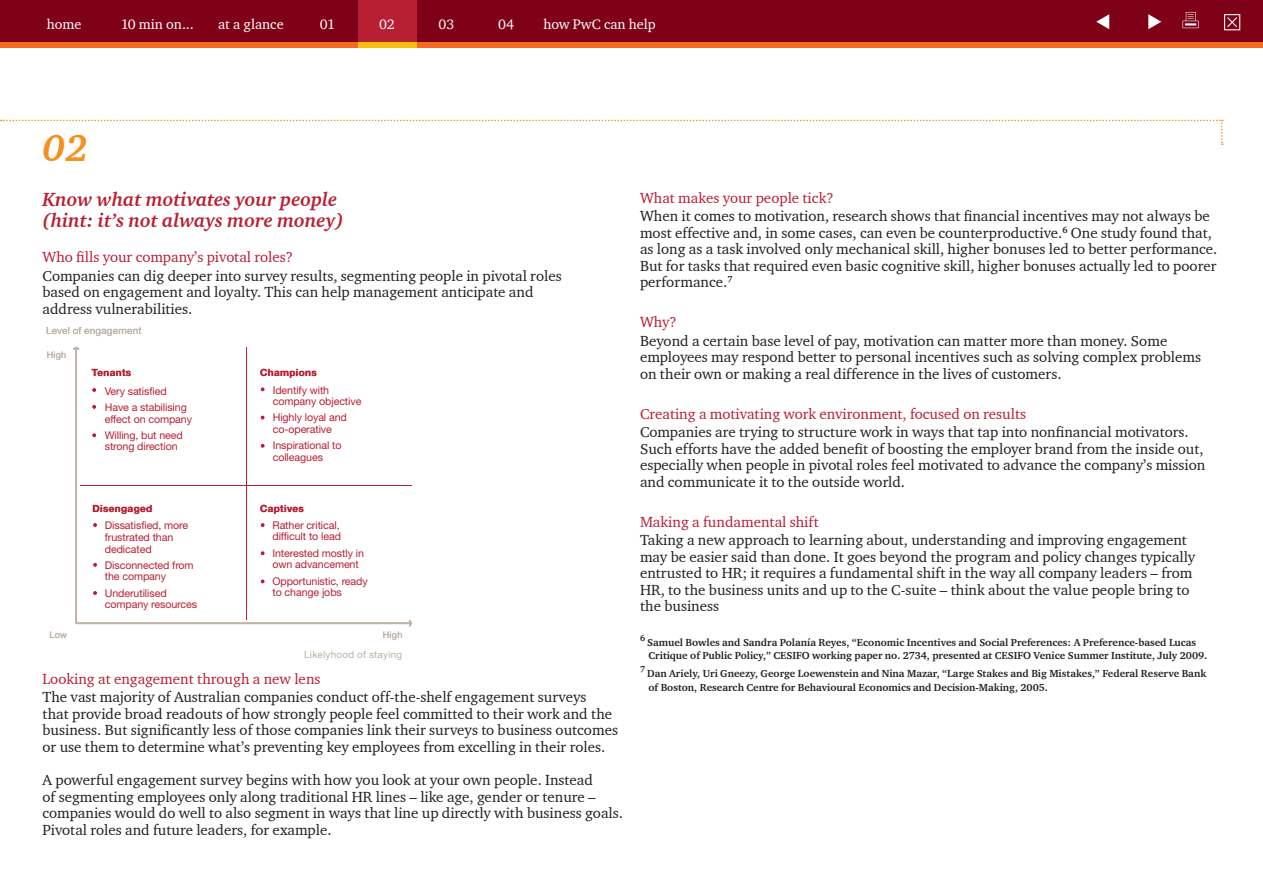
<style>
.page{position:relative;width:1263px;height:893px;background:#fff}
.page>*{position:absolute;margin:0;border:0;box-sizing:border-box;transform-origin:0 0}
.t1{font:italic 700 39px "Charter ITC";color:#f68f1e}
.t2{font:italic 700 19.5px/21px "Charter ITC";color:#b91f33}
.t3{font:15px/16.5px "Charter ITC";color:#231f20}
.t4{font:15px "Charter ITC";color:#b91f33}
.t5{font:14.25px "Charter ITC";color:#fff}
.t6{font:10.65px/11.6px "Helvetica Neue";letter-spacing:-.01em;color:#b91f33}
.t7{font:700 10.5px/13.5px "Charter ITC";color:#231f20}
.t8{font:9.9px "Helvetica Neue";letter-spacing:.02em;color:#bbb1a5}
.t9{font:700 9.9px "Helvetica Neue";letter-spacing:.035em;color:#b91f33}
.t10{font:9.15px "Helvetica Neue";letter-spacing:.025em;color:#bbb1a5}
.t11{font:700 8.7px "Charter ITC";color:#231f20}
</style>
<div class="page">
<svg style="left:1px;top:120px;width:1222px;height:25px"></svg>
<svg style="left:75px;top:348px;width:334px;height:276px"></svg>
<svg style="left:409px;top:620px;width:3px;height:6px"></svg>
<svg style="left:73px;top:347px;width:6px;height:3px"></svg>
<svg style="left:92px;top:388px;width:4px;height:4px"></svg>
<svg style="left:92px;top:405px;width:4px;height:4px"></svg>
<svg style="left:92px;top:433px;width:4px;height:4px"></svg>
<svg style="left:261px;top:444px;width:3px;height:4px"></svg>
<svg style="left:93px;top:523px;width:4px;height:4px"></svg>
<svg style="left:93px;top:563px;width:4px;height:4px"></svg>
<svg style="left:93px;top:591px;width:4px;height:4px"></svg>
<svg style="left:261px;top:523px;width:3px;height:4px"></svg>
<svg style="left:261px;top:551px;width:3px;height:4px"></svg>
<hr style="left:246px;top:347px;width:1px;height:273px;background:#b91f33">
<hr style="left:80px;top:485px;width:332px;height:1px;background:#b91f33">
<div style="left:0;top:0;width:1263px;height:43px;background:#7f0118"></div>
<div style="left:0;top:43px;width:1263px;height:5px;background:#f36c21"></div>
<div style="left:358px;top:0;width:59px;height:43px;background:#b91f33"></div>
<div style="left:358px;top:43px;width:59px;height:5px;background:#fdbe12"></div>
<svg style="left:1096px;top:12px;width:144px;height:18px"></svg>
<p class="t5" style="left:47px;top:15px;width:36px">home</p>
<p class="t5" style="left:121px;top:15px;width:75px">10 min on...</p>
<p class="t5" style="left:218px;top:15px;width:67px">at a glance</p>
<p class="t5" style="left:320px;top:15px;width:17px">01</p>
<p class="t5" style="left:379px;top:15px;width:17px">02</p>
<p class="t5" style="left:439px;top:15px;width:17px">03</p>
<p class="t5" style="left:498px;top:15px;width:17px">04</p>
<p class="t5" style="left:543px;top:15px;width:114px">how PwC can help</p>
<h1 class="t1" style="left:43px;top:123px;width:47px">02</h1>
<h2 class="t2" style="left:43px;top:188px;width:303px">Know what motivates your people (hint: it’s not always more money)</h2>
<p class="t4" style="left:43px;top:248px;width:252px">Who fills your company’s pivotal roles?</p>
<p class="t3" style="left:43px;top:267px;width:521px">Companies can dig deeper into survey results, segmenting people in pivotal roles based on engagement and loyalty. This can help management anticipate and address vulnerabilities.</p>
<p class="t8" style="left:46px;top:325px;width:97px">Level of engagement</p>
<p class="t9" style="left:92px;top:367px;width:41px">Tenants</p>
<p class="t9" style="left:260px;top:367px;width:58px">Champions</p>
<p class="t10" style="left:47px;top:349px;width:21px">High</p>
<p class="t6" style="left:105px;top:382px;width:84px;line-height:16.5px">Very satisfied<br>Have a stabilising</p>
<p class="t6" style="left:105px;top:410px;width:89px;line-height:16.5px">effect on company<br>Willing, but need</p>
<p class="t6" style="left:105px;top:441px;width:74px">strong direction</p>
<p class="t6" style="left:273px;top:384px;width:90px">Identify with company objective</p>
<p class="t6" style="left:273px;top:412px;width:76px">Highly loyal and co-operative</p>
<p class="t6" style="left:273px;top:440px;width:70px">Inspirational to colleagues</p>
<p class="t9" style="left:93px;top:502px;width:61px">Disengaged</p>
<p class="t9" style="left:260px;top:502px;width:45px">Captives</p>
<p class="t10" style="left:49px;top:629px;width:19px">Low</p>
<p class="t6" style="left:105px;top:520px;width:85px">Dissatisfied, more frustrated than dedicated</p>
<p class="t6" style="left:105px;top:559px;width:90px">Disconnected from the company</p>
<p class="t6" style="left:105px;top:587px;width:94px">Underutilised company resources</p>
<p class="t6" style="left:272px;top:519px;width:70px">Rather critical, difficult to lead</p>
<p class="t6" style="left:272px;top:547px;width:93px">Interested mostly in own advancement</p>
<p class="t6" style="left:272px;top:575px;width:97px">Opportunistic, ready to change jobs</p>
<p class="t10" style="left:383px;top:629px;width:21px">High</p>
<p class="t8" style="left:304px;top:648px;width:100px">Likelyhood of staying</p>
<p class="t4" style="left:43px;top:669px;width:279px">Looking at engagement through a new lens</p>
<p class="t3" style="left:43px;top:689px;width:577px">The vast majority of Australian companies conduct off-the-shelf engagement surveys<br>that provide broad readouts of how strongly people feel committed to their work and the business. But significantly less of those companies link their surveys to business outcomes or use them to determine what’s preventing key employees from excelling in their roles.</p>
<p class="t3" style="left:43px;top:772px;width:582px">A powerful engagement survey begins with how you look at your own people. Instead<br>of segmenting employees only along traditional HR lines – like age, gender or tenure – companies would do well to also segment in ways that line up directly with business goals.<br>Pivotal roles and future leaders, for example.</p>
<p class="t4" style="left:640px;top:188px;width:195px">What makes your people tick?</p>
<p class="t3" style="left:640px;top:208px;width:579px">When it comes to motivation, research shows that financial incentives may not always be most effective and, in some cases, can even be counterproductive.<sup>6</sup> One study found that, as long as a task involved only mechanical skill, higher bonuses led to better performance.<br>But for tasks that required even basic cognitive skill, higher bonuses actually led to poorer performance.<sup>7</sup></p>
<p class="t4" style="left:640px;top:313px;width:38px">Why?</p>
<p class="t3" style="left:640px;top:332px;width:562px">Beyond a certain base level of pay, motivation can matter more than money. Some employees may respond better to personal incentives such as solving complex problems on their own or making a real difference in the lives of customers.</p>
<p class="t4" style="left:640px;top:404px;width:388px">Creating a motivating work environment, focused on results</p>
<p class="t3" style="left:640px;top:424px;width:567px">Companies are trying to structure work in ways that tap into nonfinancial motivators.<br>Such efforts have the added benefit of boosting the employer brand from the inside out, especially when people in pivotal roles feel motivated to advance the company’s mission and communicate it to the outside world.</p>
<p class="t4" style="left:640px;top:512px;width:180px">Making a fundamental shift</p>
<p class="t3" style="left:640px;top:532px;width:557px">Taking a new approach to learning about, understanding and improving engagement may be easier said than done. It goes beyond the program and policy changes typically entrusted to HR; it requires a fundamental shift in the way all company leaders – from HR, to the business units and up to the C-suite – think about the value people bring to the business</p>
<p class="t11" style="left:640px;top:633px;width:7px">6</p>
<p class="t7" style="left:647px;top:635px;width:562px">Samuel Bowles and Sandra Polanía Reyes, “Economic Incentives and Social Preferences: A Preference-based Lucas<br>Critique of Public Policy,” CESIFO working paper no. 2734, presented at CESIFO Venice Summer Institute, July 2009.</p>
<p class="t11" style="left:640px;top:664px;width:7px">7</p>
<p class="t7" style="left:647px;top:667px;width:560px">Dan Ariely, Uri Gneezy, George Loewenstein and Nina Mazar, “Large Stakes and Big Mistakes,” Federal Reserve Bank of Boston, Research Centre for Behavioural Economics and Decision-Making, 2005.</p>
</div>
